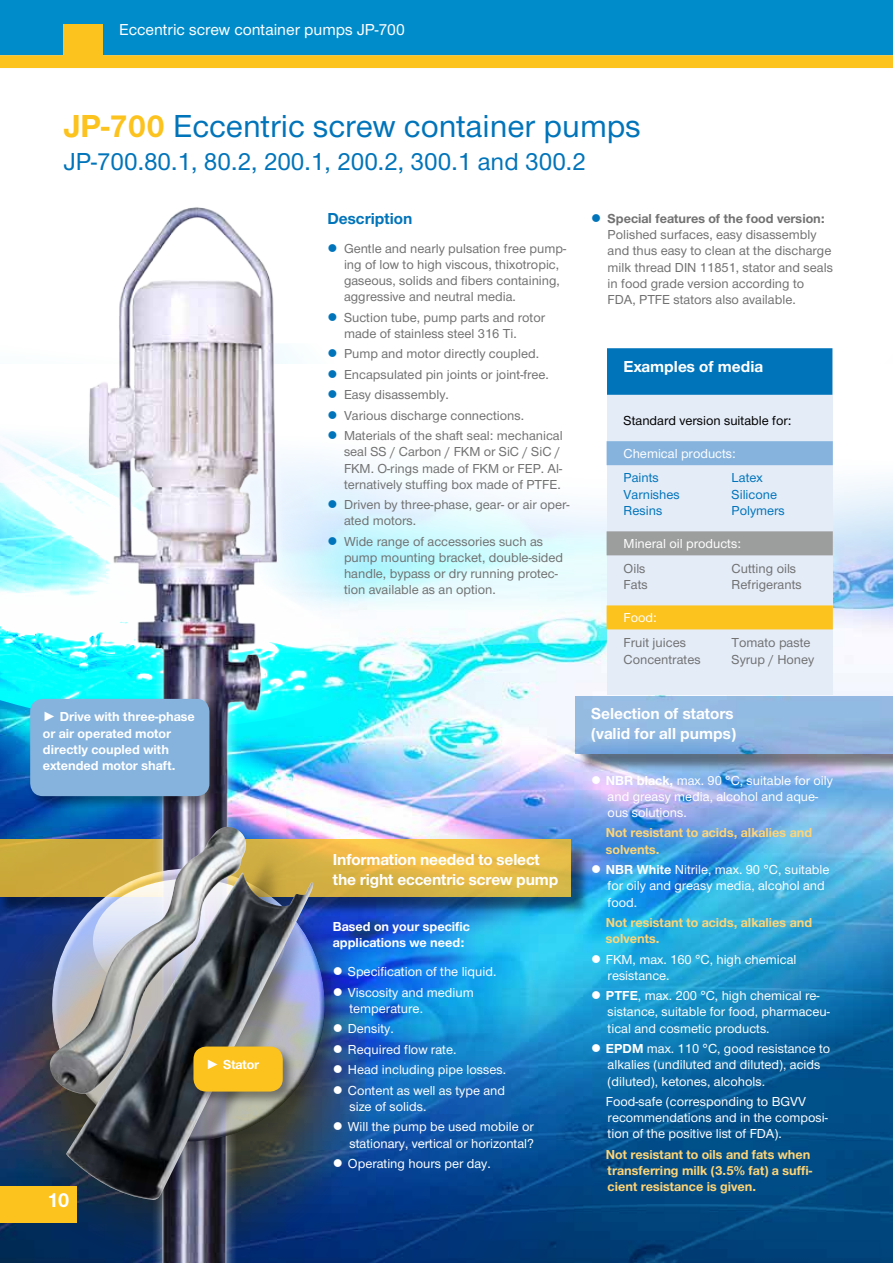
<style>
.page{position:relative;width:893px;height:1263px;background:#fff}
.page>*{position:absolute;margin:0;border:0;box-sizing:border-box;transform-origin:0 0}
.t1{font:500 33px "Nimbus Sans Novus T";color:#0074ba}
.t2{font:500 25.5px "Nimbus Sans Novus T";color:#0074ba}
.t3{font:700 21px "Nimbus Sans Novus T";color:#fff}
.t4{font:700 16.5px/19.8px "Nimbus Sans Novus T";letter-spacing:-.01em;color:#fff}
.t5{font:500 16.5px "Nimbus Sans Novus T";color:#fff}
.t6{font:700 16.5px "Nimbus Sans Novus T";color:#0074ba}
.t7{font:500 13.5px/16.2px "Nimbus Sans Novus T";color:#717171}
.t8{font:500 13.5px/16.2px "Nimbus Sans Novus T";color:#fff}
.t9{font:700 13.5px/16.2px "Nimbus Sans Novus T";color:#ffd575}
.t10{font:700 13.5px/16.2px "Nimbus Sans Novus T";color:#fff}
.t11{font:500 13.5px "Nimbus Sans Novus T";color:#0074ba}
.t12{font:500 13.5px "Nimbus Sans Novus T";color:#000}
.s1{font-weight:700;color:#fcc21d}
.s2{font-family:"Arial";font-weight:400}
.s3{color:#0074ba}
.s4{font-weight:700}
</style>
<div class="page">
<img style="left:293px;top:666px;width:600px;height:597px">
<div style="left:0;top:0;width:893px;height:55px;background:#008cca"></div>
<div style="left:64px;top:24px;width:39px;height:34px;background:#fcc21d"></div>
<svg style="left:0;top:55px;width:893px;height:13px;background:#fac221"></svg>
<div style="left:577px;top:698px;width:316px;height:75px;background:#000;opacity:.6"></div>
<svg style="left:575px;top:696px;width:318px;height:58px;background:#8fb6e1"></svg>
<svg style="left:0;top:915px;width:365px;height:348px;background:#1c3b76"></svg>
<svg style="left:464px;top:348px;width:369px;height:318px"></svg>
<svg style="left:0;top:360px;width:464px;height:395px"></svg>
<div style="left:0;top:841px;width:589px;height:74px;background:#000;opacity:.6"></div>
<svg style="left:0;top:839px;width:570px;height:57px;background:#e1b845"></svg>
<svg style="left:0;top:365px;width:893px;height:266px"></svg>
<img style="left:64px;top:207px;width:229px;height:1056px">
<img style="left:52px;top:826px;width:294px;height:428px">
<img style="left:46px;top:827px;width:267px;height:373px">
<div style="left:0;top:1186px;width:77px;height:36px;background:#fcc21d"></div>
<div style="left:28px;top:696px;width:195px;height:114px;background:#000;opacity:.39"></div>
<div style="left:30px;top:699px;width:179px;height:97px;background:#85b3de;border-radius:13px"></div>
<div style="left:191px;top:1044px;width:106px;height:61px;background:#000;opacity:.39"></div>
<div style="left:193px;top:1046px;width:90px;height:45px;background:#fcc21d;border-radius:13px"></div>
<div style="left:607px;top:348px;width:225px;height:347px;background:#e4ecf8"></div>
<div style="left:607px;top:348px;width:225px;height:47px;background:#0074ba"></div>
<div style="left:607px;top:441px;width:226px;height:24px;background:#85b3de"></div>
<div style="left:607px;top:531px;width:226px;height:24px;background:#9c9d9d"></div>
<div style="left:607px;top:605px;width:226px;height:24px;background:#fcc21d"></div>
<svg style="left:337px;top:379px;width:14px;height:1px"></svg>
<svg style="left:337px;top:399px;width:14px;height:1px"></svg>
<svg style="left:337px;top:420px;width:14px;height:1px"></svg>
<svg style="left:337px;top:440px;width:14px;height:1px"></svg>
<svg style="left:337px;top:509px;width:14px;height:1px"></svg>
<svg style="left:337px;top:546px;width:14px;height:1px"></svg>
<svg style="left:601px;top:784px;width:14px;height:1px"></svg>
<svg style="left:601px;top:874px;width:14px;height:1px"></svg>
<svg style="left:601px;top:963px;width:14px;height:1px"></svg>
<svg style="left:601px;top:1000px;width:14px;height:1px"></svg>
<svg style="left:601px;top:1053px;width:14px;height:1px"></svg>
<svg style="left:343px;top:976px;width:13px;height:1px"></svg>
<svg style="left:343px;top:996px;width:13px;height:1px"></svg>
<svg style="left:343px;top:1033px;width:13px;height:1px"></svg>
<svg style="left:343px;top:1054px;width:13px;height:1px"></svg>
<svg style="left:343px;top:1074px;width:13px;height:1px"></svg>
<svg style="left:343px;top:1094px;width:13px;height:1px"></svg>
<svg style="left:343px;top:1131px;width:13px;height:1px"></svg>
<svg style="left:343px;top:1168px;width:13px;height:1px"></svg>
<p class="t5" style="left:119px;top:20px;width:287px">Eccentric screw container pumps JP-700</p>
<h1 class="t1" style="left:64px;top:106px;width:579px"><span class="s1">JP-700</span> Eccentric screw container pumps</h1>
<h2 class="t2" style="left:64px;top:146px;width:524px">JP-700.80.1, 80.2, 200.1, 200.2, 300.1 and 300.2</h2>
<p class="t10" style="left:43px;top:709px;width:153px"><span class="s2">►</span> Drive with three-phase or air operated motor directly coupled with extended motor shaft.</p>
<h3 class="t3" style="left:47px;top:1188px;width:24px">10</h3>
<p class="t10" style="left:206px;top:1056px;width:54px"><span class="s2">►</span> Stator</p>
<p class="t6" style="left:327px;top:208px;width:87px">Description</p>
<p class="t7" style="left:344px;top:240px;width:224px;text-indent:-17px"><span class="s3">●</span> Gentle and nearly pulsation free pump&shy;ing of low to high viscous, thixotropic, gaseous, solids and fibers containing, aggressive and neutral media.</p>
<p class="t7" style="left:344px;top:309px;width:203px;text-indent:-17px"><span class="s3">●</span> Suction tube, pump parts and rotor made of stainless steel 316 Ti.</p>
<p class="t7" style="left:327px;top:345px;width:213px"><span class="s3">●</span> Pump and motor directly coupled.</p>
<p class="t7" style="left:327px;top:366px;width:223px"><span class="s3">●</span> Encapsulated pin joints or joint-free.</p>
<p class="t7" style="left:327px;top:386px;width:123px"><span class="s3">●</span> Easy disassembly.</p>
<p class="t7" style="left:327px;top:407px;width:198px"><span class="s3">●</span> Various discharge connections.</p>
<p class="t7" style="left:344px;top:427px;width:220px;text-indent:-17px"><span class="s3">●</span> Materials of the shaft seal: mechanical seal SS / Carbon / FKM or SiC / SiC / FKM. O-rings made of FKM or FEP. Al&shy;ternatively stuffing box made of PTFE.</p>
<p class="t7" style="left:344px;top:496px;width:227px;text-indent:-17px"><span class="s3">●</span> Driven by three-phase, gear- or air oper&shy;ated motors.</p>
<p class="t7" style="left:344px;top:533px;width:221px;text-indent:-17px"><span class="s3">●</span> Wide range of accessories such as pump mounting bracket, double-sided handle, bypass or dry running protec&shy;tion available as an option.</p>
<p class="t4" style="left:333px;top:849px;width:227px">Information needed to select the right eccentric screw pump</p>
<p class="t10" style="left:333px;top:918px;width:139px">Based on your specific applications we need:</p>
<p class="t8" style="left:333px;top:963px;width:165px">● Specification of the liquid.</p>
<p class="t8" style="left:349px;top:984px;width:126px;text-indent:-17px">● Viscosity and medium temperature.</p>
<p class="t8" style="left:333px;top:1020px;width:62px">● Density.</p>
<p class="t8" style="left:333px;top:1041px;width:125px">● Required flow rate.</p>
<p class="t8" style="left:333px;top:1061px;width:175px">● Head including pipe losses.</p>
<p class="t8" style="left:349px;top:1082px;width:157px;text-indent:-17px">● Content as well as type and size of solids.</p>
<p class="t8" style="left:333px;top:1118px;width:203px;text-align:right">● Will the pump be used mobile or stationary, vertical or horizontal?</p>
<p class="t8" style="left:333px;top:1155px;width:159px">● Operating hours per day.</p>
<p class="t7" style="left:608px;top:210px;width:227px;text-indent:-17px"><span class="s3">●</span> <span class="s4">Special features of the food version:<br></span>Polished surfaces, easy disassembly and thus easy to clean at the discharge milk thread DIN 11851, stator and seals in food grade version according to FDA, PTFE stators also available.</p>
<p class="t4" style="left:624px;top:356px;width:141px">Examples of media</p>
<p class="t12" style="left:624px;top:412px;width:169px">Standard version suitable for:</p>
<p class="t8" style="left:624px;top:445px;width:114px">Chemical products:</p>
<p class="t11" style="left:624px;top:470px;width:37px">Paints</p>
<p class="t11" style="left:732px;top:470px;width:33px">Latex</p>
<p class="t11" style="left:624px;top:486px;width:58px">Varnishes</p>
<p class="t11" style="left:732px;top:486px;width:47px">Silicone</p>
<p class="t11" style="left:624px;top:503px;width:40px">Resins</p>
<p class="t11" style="left:732px;top:503px;width:55px">Polymers</p>
<p class="t8" style="left:624px;top:535px;width:119px">Mineral oil products:</p>
<p class="t7" style="left:624px;top:560px;width:23px">Oils</p>
<p class="t7" style="left:732px;top:560px;width:66px">Cutting oils</p>
<p class="t7" style="left:624px;top:577px;width:26px">Fats</p>
<p class="t7" style="left:732px;top:577px;width:72px">Refrigerants</p>
<p class="t8" style="left:624px;top:610px;width:35px">Food:</p>
<p class="t7" style="left:624px;top:634px;width:64px">Fruit juices</p>
<p class="t7" style="left:732px;top:634px;width:80px">Tomato paste</p>
<p class="t7" style="left:624px;top:651px;width:79px">Concentrates</p>
<p class="t7" style="left:732px;top:651px;width:84px">Syrup / Honey</p>
<p class="t4" style="left:591px;top:703px;width:147px">Selection of stators (valid for all pumps)</p>
<p class="t8" style="left:608px;top:772px;width:227px;text-indent:-17px">● <span class="s4">NBR black,</span> max. 90 °C, suitable for oily and greasy media, alcohol and aque&shy;ous solutions.</p>
<p class="t9" style="left:606px;top:824px;width:208px">Not resistant to acids, alkalies and solvents.</p>
<p class="t8" style="left:608px;top:861px;width:223px;text-indent:-17px">● <span class="s4">NBR White</span> Nitrile, max. 90 °C, suitable for oily and greasy media, alcohol and food.</p>
<p class="t9" style="left:606px;top:914px;width:208px">Not resistant to acids, alkalies and solvents.</p>
<p class="t8" style="left:608px;top:951px;width:190px;text-indent:-17px">● FKM, max. 160 °C, high chemical resistance.</p>
<p class="t8" style="left:608px;top:987px;width:224px;text-indent:-17px">● <span class="s4">PTFE</span>, max. 200 °C, high chemical re&shy;sistance, suitable for food, pharmaceu&shy;tical and cosmetic products.</p>
<p class="t8" style="left:608px;top:1040px;width:224px;text-indent:-17px">● <span class="s4">EPDM</span> max. 110 °C, good resistance to alkalies (undiluted and diluted), acids (diluted), ketones, alcohols.</p>
<p class="t8" style="left:606px;top:1093px;width:223px">Food-safe (corresponding to BGVV recommendations and in the composi&shy;tion of the positive list of FDA).</p>
<p class="t9" style="left:606px;top:1146px;width:208px">Not resistant to oils and fats when transferring milk (3.5% fat) a suffi&shy;cient resistance is given.</p>
</div>
